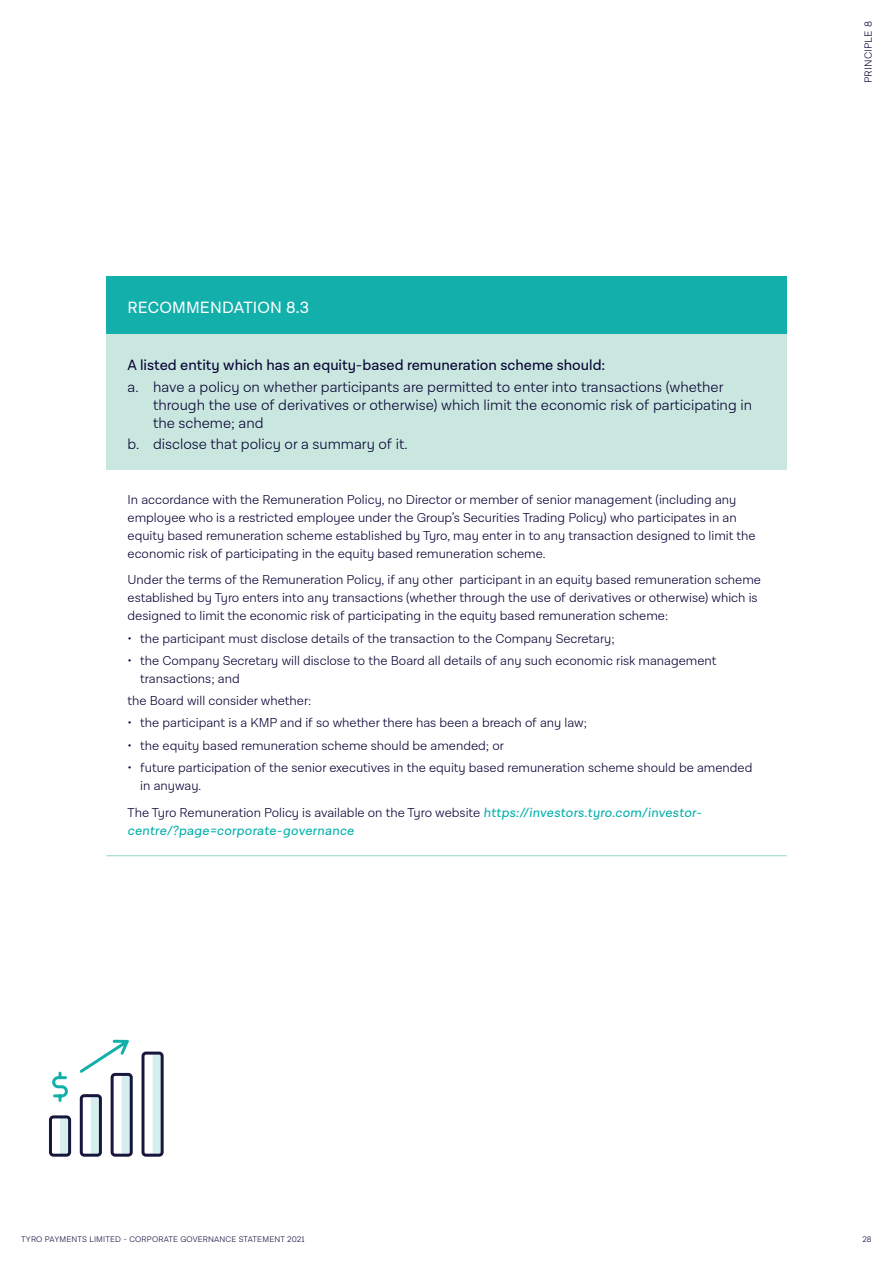
<style>
.page{position:relative;width:893px;height:1263px;background:#fff}
.page>*{position:absolute;margin:0;border:0;box-sizing:border-box;transform-origin:0 0}
._2021-H3_WHITE{font:16.5px "Lota Grotesque Alt 3";letter-spacing:.01em;color:#fff}
.t1{font:300 15px/18px "Lota Grotesque Alt 3";color:#050233}
._2021-table_intro{font:15px "Lota Grotesque Alt 3";color:#050233}
._2020_StandardTable{font:300 13.2px/18px "Lota Grotesque Alt 3";color:#050233}
._2020_StandardTable-2{font:13.2px/18px "Lota Grotesque Alt 3";color:#00afab}
.t2{font:300 10.5px "Lota Grotesque Alt 3";letter-spacing:.02em;color:#050233}
.t3{font:300 8.25px "Lota Grotesque Alt 3";letter-spacing:.02em;color:#050233}
.s1{font-weight:300;color:#050233}
</style>
<div class="page">
<hr style="left:892px;top:0;width:1px;height:1263px;background:#def0eb">
<div style="left:106px;top:276px;width:681px;height:59px;background:#13afaa"></div>
<div style="left:106px;top:335px;width:681px;height:135px;background:#cae7df"></div>
<hr style="left:106px;top:855px;width:681px;height:1px;background:#98d4c6">
<svg style="left:49px;top:1039px;width:115px;height:118px"></svg>
<p class="_2021-H3_WHITE" style="left:128px;top:299px;width:183px">RECOMMENDATION 8.3</p>
<p class="_2021-table_intro" style="left:128px;top:357px;width:479px">A listed entity which has an equity-based remuneration scheme should:</p>
<p class="t1" style="left:153px;top:378px;width:600px;text-indent:-26px">a. have a policy on whether participants are permitted to enter into transactions (whether through the use of derivatives or otherwise) which limit the economic risk of participating in the scheme; and</p>
<p class="t1" style="left:128px;top:435px;width:281px">b. disclose that policy or a summary of it.</p>
<p class="_2020_StandardTable" style="left:128px;top:491px;width:630px">In accordance with the Remuneration Policy, no Director or member of senior management (including any employee who is a restricted employee under the Group’s Securities Trading Policy) who participates in an equity based remuneration scheme established by Tyro, may enter in to any transaction designed to limit the economic risk of participating in the equity based remuneration scheme.</p>
<p class="_2020_StandardTable" style="left:128px;top:571px;width:635px">Under the terms of the Remuneration Policy, if any other participant in an equity based remuneration scheme established by Tyro enters into any transactions (whether through the use of derivatives or otherwise) which is designed to limit the economic risk of participating in the equity based remuneration scheme:</p>
<p class="_2020_StandardTable" style="left:128px;top:629px;width:489px">• the participant must disclose details of the transaction to the Company Secretary;</p>
<p class="_2020_StandardTable" style="left:140px;top:652px;width:578px;text-indent:-13px">• the Company Secretary will disclose to the Board all details of any such economic risk management transactions; and</p>
<p class="_2020_StandardTable" style="left:128px;top:692px;width:185px">the Board will consider whether:</p>
<p class="_2020_StandardTable" style="left:128px;top:714px;width:461px">• the participant is a KMP and if so whether there has been a breach of any law;</p>
<p class="_2020_StandardTable" style="left:128px;top:736px;width:378px">• the equity based remuneration scheme should be amended; or</p>
<p class="_2020_StandardTable" style="left:140px;top:759px;width:614px;text-indent:-13px">• future participation of the senior executives in the equity based remuneration scheme should be amended in anyway.</p>
<p class="_2020_StandardTable-2" style="left:128px;top:803px;width:577px"><span class="s1">The Tyro Remuneration Policy is available on the Tyro website</span> https://investors.tyro.com/investor&shy;centre/?page=corporate-governance</p>
<p class="t2" style="left:862px;top:83px;width:63px;rotate:-90deg">PRINCIPLE 8</p>
<p class="t3" style="left:21px;top:1234px;width:285px">TYRO PAYMENTS LIMITED - CORPORATE GOVERNANCE STATEMENT 2021</p>
<p class="t3" style="left:862px;top:1234px;width:11px">28</p>
</div>
